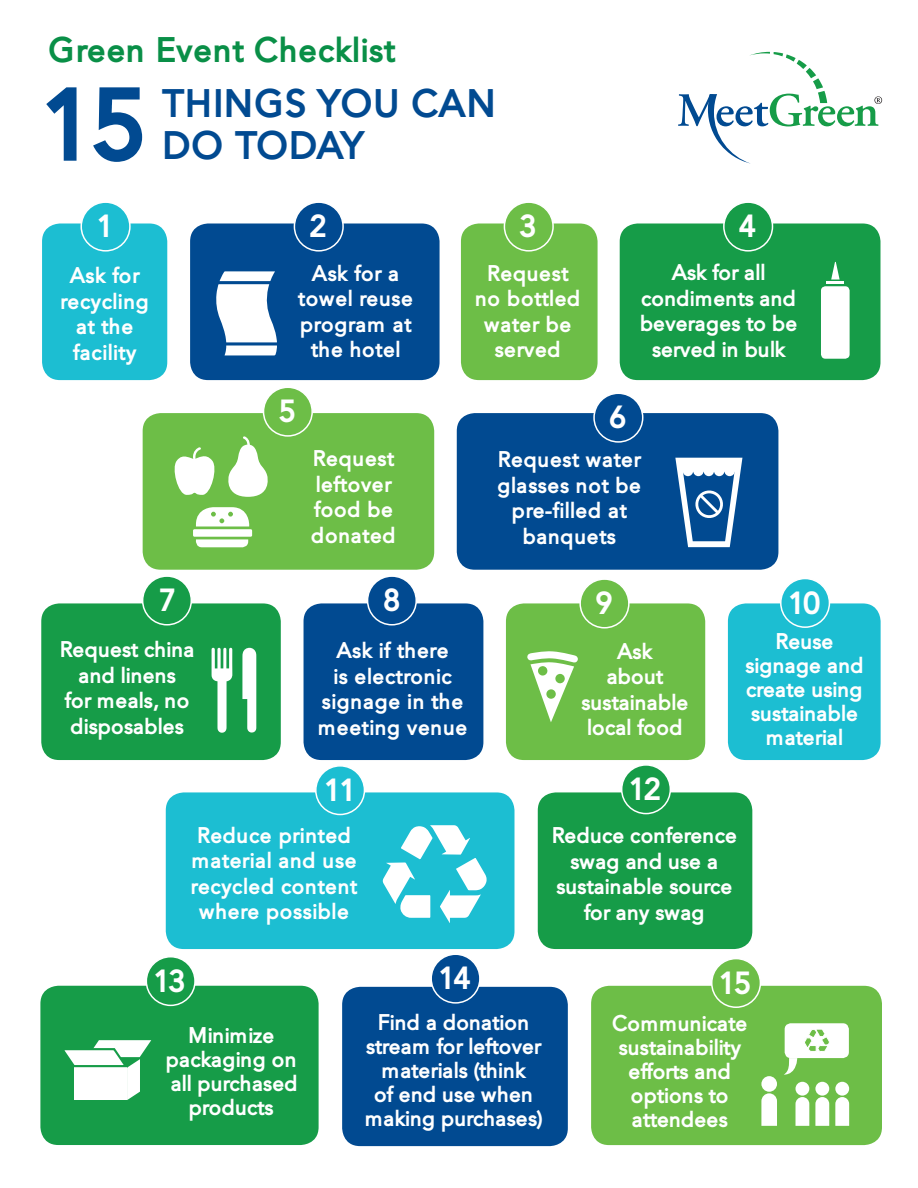
<style>
.page{position:relative;width:918px;height:1188px;background:#fff}
.page>*{position:absolute;margin:0;border:0;box-sizing:border-box;transform-origin:0 0}
.t1{font:107.7px "ADA Avineer";color:#014a91}
.t2{font:39.45px "ADA Avineer";color:#014a91}
.t3{font:35.25px "ADA Avineer";color:#098f47}
.t4{font:33px "ADA Avineer";letter-spacing:-.09em;color:#fff}
.t5{font:22.5px/24px "ADA Avineer";letter-spacing:-.02em;color:#fff;text-align:center}
.t6{font:22.5px/25.5px "ADA Avineer";color:#fff;text-align:center}
</style>
<div class="page">
<div style="left:461px;top:224px;width:137px;height:156px;background:#6dbe47;border-radius:18px"></div>
<div style="left:504px;top:202px;width:49px;height:49px;background:#6dbe47;border-radius:50%"></div>
<div style="left:504px;top:201px;width:50px;height:51px;border:2px solid #fff;border-radius:50%"></div>
<div style="left:620px;top:224px;width:261px;height:156px;background:#169c48;border-radius:18px"></div>
<div style="left:724px;top:202px;width:48px;height:49px;background:#169c48;border-radius:50%"></div>
<div style="left:723px;top:201px;width:50px;height:51px;border:2px solid #fff;border-radius:50%"></div>
<div style="left:42px;top:224px;width:125px;height:156px;background:#1cbed2;border-radius:18px"></div>
<div style="left:81px;top:202px;width:49px;height:49px;background:#1cbed2;border-radius:50%"></div>
<div style="left:80px;top:201px;width:51px;height:51px;border:2px solid #fff;border-radius:50%"></div>
<div style="left:304px;top:603px;width:179px;height:157px;background:#014a91;border-radius:18px"></div>
<div style="left:368px;top:576px;width:48px;height:49px;background:#014a91;border-radius:50%"></div>
<div style="left:367px;top:575px;width:50px;height:51px;border:2px solid #fff;border-radius:50%"></div>
<div style="left:506px;top:603px;width:199px;height:157px;background:#6dbe47;border-radius:18px"></div>
<div style="left:580px;top:579px;width:49px;height:49px;background:#6dbe47;border-radius:50%"></div>
<div style="left:579px;top:578px;width:51px;height:51px;border:2px solid #fff;border-radius:50%"></div>
<div style="left:728px;top:603px;width:153px;height:157px;background:#1cbed2;border-radius:18px"></div>
<div style="left:781px;top:579px;width:48px;height:48px;background:#1cbed2;border-radius:50%"></div>
<div style="left:780px;top:578px;width:50px;height:50px;border:2px solid #fff;border-radius:50%"></div>
<div style="left:538px;top:792px;width:214px;height:157px;background:#169c48;border-radius:18px"></div>
<div style="left:622px;top:765px;width:48px;height:49px;background:#169c48;border-radius:50%"></div>
<div style="left:621px;top:764px;width:50px;height:50px;border:2px solid #fff;border-radius:50%"></div>
<div style="left:40px;top:986px;width:279px;height:159px;background:#169c48;border-radius:18px"></div>
<div style="left:146px;top:957px;width:49px;height:48px;background:#169c48;border-radius:50%"></div>
<div style="left:146px;top:956px;width:50px;height:50px;border:2px solid #fff;border-radius:50%"></div>
<div style="left:342px;top:987px;width:226px;height:159px;background:#014a91;border-radius:18px"></div>
<div style="left:431px;top:954px;width:49px;height:49px;background:#014a91;border-radius:50%"></div>
<div style="left:430px;top:953px;width:51px;height:51px;border:2px solid #fff;border-radius:50%"></div>
<svg style="left:678px;top:52px;width:204px;height:112px"></svg>
<div style="left:166px;top:792px;width:348px;height:157px;background:#1cbed2;border-radius:18px"></div>
<div style="left:316px;top:766px;width:48px;height:48px;background:#1cbed2;border-radius:50%"></div>
<div style="left:315px;top:765px;width:50px;height:50px;border:2px solid #fff;border-radius:50%"></div>
<svg style="left:382px;top:825px;width:105px;height:98px"></svg>
<div style="left:591px;top:986px;width:291px;height:159px;background:#6dbe47;border-radius:18px"></div>
<div style="left:712px;top:959px;width:48px;height:48px;background:#6dbe47;border-radius:50%"></div>
<div style="left:711px;top:958px;width:50px;height:50px;border:2px solid #fff;border-radius:50%"></div>
<div style="left:815px;top:1082px;width:14px;height:14px;background:#fff;border-radius:50%"></div>
<div style="left:835px;top:1082px;width:14px;height:14px;background:#fff;border-radius:50%"></div>
<div style="left:796px;top:1082px;width:13px;height:14px;background:#fff;border-radius:50%"></div>
<svg style="left:815px;top:1097px;width:14px;height:29px"></svg>
<svg style="left:835px;top:1097px;width:14px;height:29px"></svg>
<svg style="left:796px;top:1097px;width:13px;height:29px"></svg>
<div style="left:785px;top:1023px;width:64px;height:35px;background:#fff;border-radius:6px"></div>
<svg style="left:784px;top:1058px;width:13px;height:17px"></svg>
<svg style="left:805px;top:1029px;width:25px;height:22px"></svg>
<div style="left:761px;top:1076px;width:16px;height:16px;background:#fff;border-radius:50%"></div>
<svg style="left:761px;top:1093px;width:16px;height:33px"></svg>
<div style="left:143px;top:413px;width:291px;height:157px;background:#6dbe47;border-radius:18px"></div>
<div style="left:264px;top:387px;width:48px;height:49px;background:#6dbe47;border-radius:50%"></div>
<div style="left:263px;top:387px;width:50px;height:50px;border:2px solid #fff;border-radius:50%"></div>
<svg style="left:174px;top:447px;width:41px;height:48px"></svg>
<svg style="left:228px;top:436px;width:40px;height:61px"></svg>
<svg style="left:527px;top:651px;width:51px;height:71px"></svg>
<div style="left:538px;top:666px;width:10px;height:10px;background:#6dbe47;border-radius:50%"></div>
<div style="left:555px;top:674px;width:10px;height:10px;background:#6dbe47;border-radius:50%"></div>
<svg style="left:546px;top:689px;width:10px;height:10px"></svg>
<div style="left:457px;top:413px;width:321px;height:157px;background:#014a91;border-radius:18px"></div>
<div style="left:594px;top:393px;width:49px;height:49px;background:#014a91;border-radius:50%"></div>
<div style="left:593px;top:393px;width:50px;height:50px;border:2px solid #fff;border-radius:50%"></div>
<svg style="left:675px;top:458px;width:67px;height:89px"></svg>
<div style="left:190px;top:224px;width:250px;height:156px;background:#014a91;border-radius:18px"></div>
<div style="left:294px;top:202px;width:49px;height:49px;background:#014a91;border-radius:50%"></div>
<div style="left:294px;top:201px;width:50px;height:51px;border:2px solid #fff;border-radius:50%"></div>
<svg style="left:216px;top:271px;width:61px;height:84px"></svg>
<svg style="left:222px;top:342px;width:55px;height:4px"></svg>
<hr style="left:216px;top:281px;width:59px;height:3px;background:#014a91">
<div style="left:821px;top:286px;width:29px;height:73px;background:#fff;border-radius:4px"></div>
<hr style="left:827px;top:281px;width:17px;height:3px;background:#fff">
<svg style="left:831px;top:262px;width:9px;height:18px"></svg>
<div style="left:193px;top:529px;width:59px;height:8px;background:#fff;border-radius:2px"></div>
<svg style="left:196px;top:539px;width:52px;height:8px"></svg>
<svg style="left:196px;top:507px;width:53px;height:20px"></svg>
<svg style="left:64px;top:1040px;width:87px;height:60px"></svg>
<div style="left:41px;top:603px;width:240px;height:157px;background:#169c48;border-radius:18px"></div>
<div style="left:143px;top:576px;width:48px;height:49px;background:#169c48;border-radius:50%"></div>
<div style="left:142px;top:575px;width:50px;height:51px;border:2px solid #fff;border-radius:50%"></div>
<svg style="left:242px;top:648px;width:14px;height:85px"></svg>
<svg style="left:212px;top:648px;width:20px;height:85px"></svg>
<h3 class="t3" style="left:49px;top:30px;width:349px">Green Event Checklist</h3>
<h1 class="t1" style="left:39px;top:62px;width:113px">15</h1>
<h2 class="t2" style="left:162px;top:80px;width:336px">THINGS YOU CAN</h2>
<h2 class="t2" style="left:162px;top:123px;width:203px">DO TODAY</h2>
<h3 class="t4" style="left:310px;top:207px;width:20px">2</h3>
<h3 class="t4" style="left:520px;top:207px;width:20px">3</h3>
<h3 class="t4" style="left:96px;top:207px;width:20px">1</h3>
<h3 class="t4" style="left:739px;top:207px;width:20px">4</h3>
<p class="t6" style="left:60px;top:263px;width:91px">Ask for recycling at the facility</p>
<p class="t5" style="left:640px;top:260px;width:159px;line-height:25.5px">Ask for all condiments and beverages to be served in bulk</p>
<p class="t6" style="left:298px;top:261px;width:117px">Ask for a towel reuse program at the hotel</p>
<p class="t6" style="left:475px;top:261px;width:107px">Request no bottled water be served</p>
<h3 class="t4" style="left:279px;top:392px;width:20px">5</h3>
<h3 class="t4" style="left:609px;top:398px;width:20px">6</h3>
<p class="t6" style="left:311px;top:446px;width:87px;text-align:left">Request leftover food be donated</p>
<p class="t6" style="left:498px;top:447px;width:146px">Request water glasses not be pre-filled at banquets</p>
<h3 class="t4" style="left:159px;top:581px;width:20px">7</h3>
<h3 class="t4" style="left:383px;top:581px;width:20px">8</h3>
<h3 class="t4" style="left:595px;top:584px;width:20px">9</h3>
<h3 class="t4" style="left:788px;top:583px;width:35px">10</h3>
<p class="t5" style="left:60px;top:637px;width:137px;line-height:25.5px">Request china and linens<br>for meals, no disposables</p>
<p class="t6" style="left:318px;top:638px;width:152px">Ask if there<br>is electronic signage in the meeting venue</p>
<p class="t5" style="left:581px;top:638px;width:109px;line-height:25.5px">Ask<br>about sustainable local food</p>
<p class="t5" style="left:745px;top:630px;width:120px">Reuse signage and create using sustainable material</p>
<h3 class="t4" style="left:324px;top:771px;width:35px">11</h3>
<h3 class="t4" style="left:629px;top:770px;width:35px">12</h3>
<p class="t6" style="left:191px;top:822px;width:168px">Reduce printed material and use recycled content where possible</p>
<p class="t5" style="left:552px;top:823px;width:187px;line-height:25.5px">Reduce conference swag and use a sustainable source for any swag</p>
<h3 class="t4" style="left:153px;top:962px;width:35px">13</h3>
<h3 class="t4" style="left:438px;top:959px;width:35px">14</h3>
<h3 class="t4" style="left:719px;top:963px;width:35px">15</h3>
<p class="t5" style="left:166px;top:1023px;width:134px">Minimize packaging on all purchased products</p>
<p class="t5" style="left:365px;top:1010px;width:180px">Find a donation stream for leftover materials (think<br>of end use when making purchases)</p>
<p class="t5" style="left:612px;top:1012px;width:137px">Communicate sustainability efforts and options to attendees</p>
</div>
